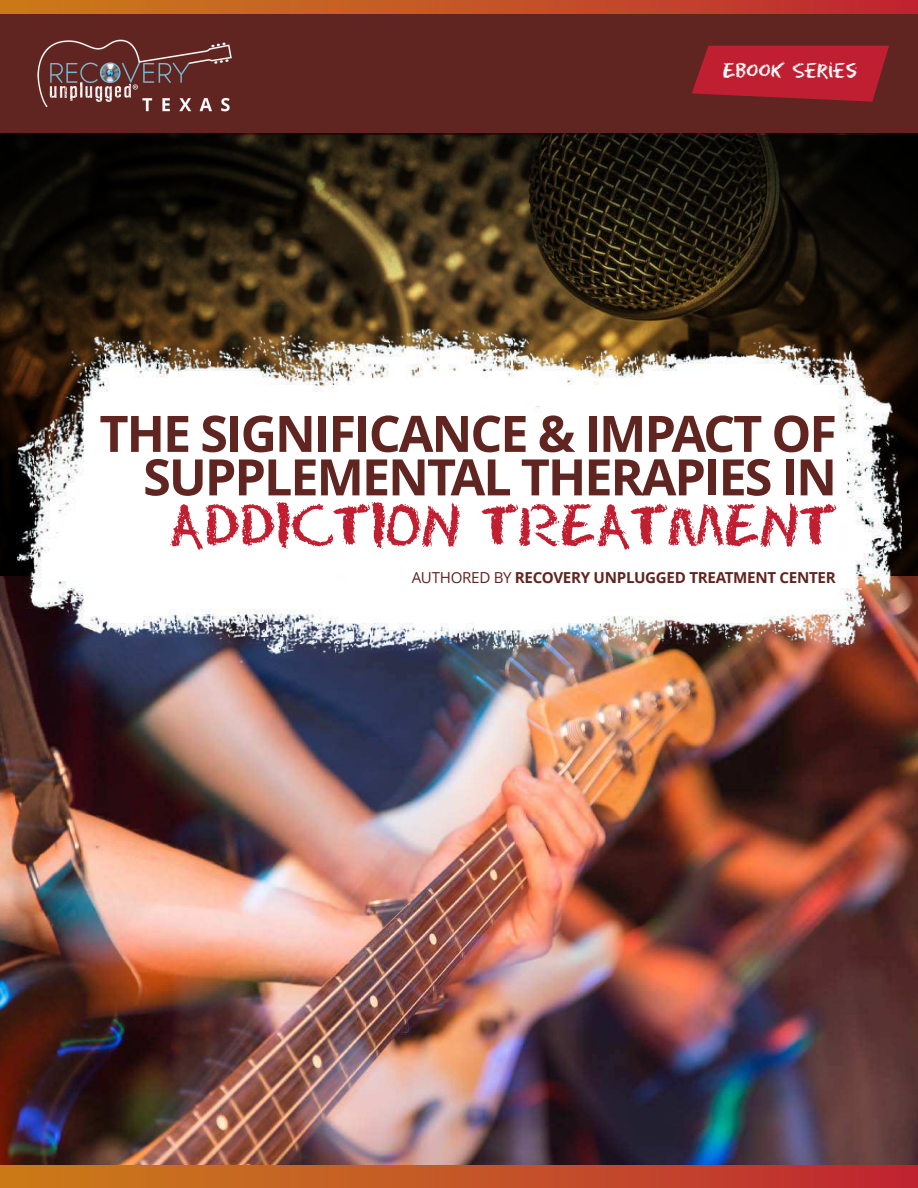
<style>
.page{position:relative;width:918px;height:1188px;background:#fff}
.page>*{position:absolute;margin:0;border:0;box-sizing:border-box;transform-origin:0 0}
.t1{font:53.25px "Eraser";letter-spacing:-.02em;color:#c01f31}
.t2{font:700 50.25px/43.5px "Open Sans";letter-spacing:-.04em;color:#602520;text-align:right}
.t3{font:18.9px "Eraser";color:#fff}
.t4{font:700 15.15px "Open Sans";letter-spacing:-.02em;color:#602520}
.s1{font-weight:400}
</style>
<div class="page">
<img style="left:0;top:576px;width:918px;height:589px">
<div style="left:0;top:0;width:918px;height:135px;background:#602520"></div>
<img style="left:37px;top:39px;width:195px;height:73px">
<svg style="left:0;top:0;width:918px;height:13px;background:#c45326"></svg>
<div style="left:0;top:1165px;width:918px;height:23px;background:linear-gradient(to right,#ca7f1a,#bf2933)"></div>
<svg style="left:692px;top:46px;width:197px;height:56px;background:#b11f2e"></svg>
<img style="left:0;top:134px;width:918px;height:442px">
<img style="left:16px;top:329px;width:885px;height:336px">
<p class="t3" style="left:723px;top:59px;width:136px">EBOOK SERIES</p>
<p class="t2" style="left:99px;top:416px;width:739px">THE SIGNIFICANCE &amp; IMPACT OF<br>SUPPLEMENTAL THERAPIES IN</p>
<p class="t1" style="left:169px;top:495px;width:670px">ADDICTION TREATMENT</p>
<p class="t4" style="left:412px;top:572px;width:426px"><span class="s1">AUTHORED BY</span> RECOVERY UNPLUGGED TREATMENT CENTER</p>
</div>
